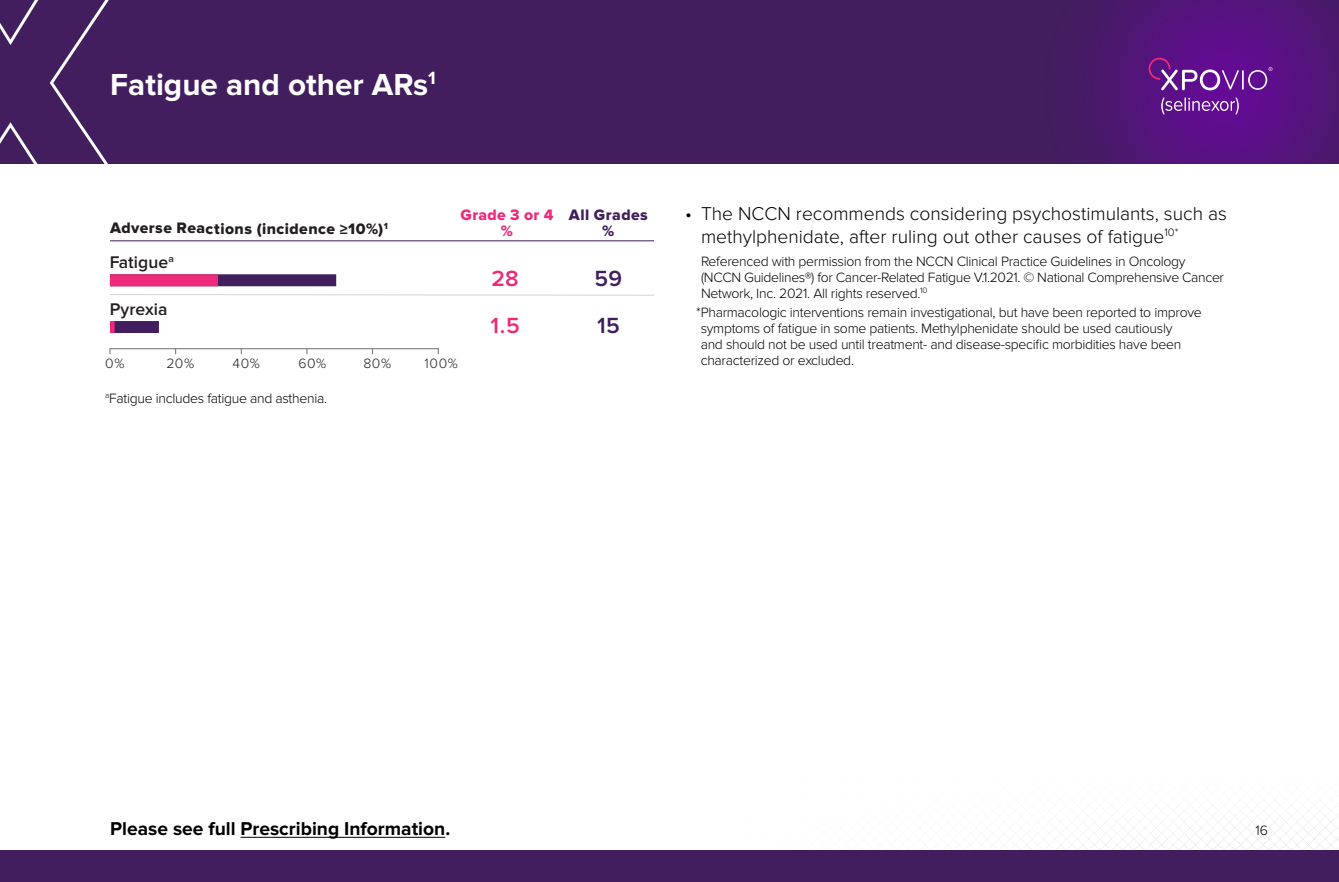
<style>
.page{position:relative;width:1339px;height:882px;background:#fff}
.page>*{position:absolute;margin:0;border:0;box-sizing:border-box;transform-origin:0 0}
.t1{font:700 31.5px "Proxima Nova";color:#fff}
.t2{font:600 22.75px/46.7px "Proxima Nova";color:#ee2a7a}
.t3{font:600 22.75px/46.7px "Proxima Nova";color:#421e5e}
.t4{font:300 19.25px/22.8px "Proxima Nova";color:#000}
.t5{font:700 19.25px "Proxima Nova";color:#000}
.t6{font:600 17.5px "Proxima Nova";letter-spacing:.005em;color:#231f20}
.t7{font:15.75px "Proxima Nova Extrabld";letter-spacing:.025em;color:#231f20}
.t8{font:15.75px/15.8px "Proxima Nova Extrabld";letter-spacing:.025em;color:#421e5e;text-align:center}
.t9{font:15.75px/15.8px "Proxima Nova Extrabld";letter-spacing:.02em;color:#ee2a7a;text-align:center}
.t10{font:300 14px/15.8px "Proxima Nova";letter-spacing:-.02em;color:#000}
.t11{font:300 14px "Proxima Nova";letter-spacing:.045em;color:#231f20}
</style>
<div class="page">
<svg style="left:936px;top:816px;width:403px;height:34px"></svg>
<div style="left:0;top:0;width:1339px;height:164px;background:#421e5e"></div>
<img style="left:1090px;top:0;width:249px;height:164px">
<div style="left:0;top:850px;width:1339px;height:32px;background:#421e5e"></div>
<svg style="left:0;top:0;width:109px;height:164px"></svg>
<hr style="left:110px;top:240px;width:544px;height:1px;background:#421e5e">
<div style="left:110px;top:274px;width:226px;height:12px;background:#421e5e"></div>
<div style="left:110px;top:274px;width:108px;height:12px;background:#ee2a7a"></div>
<div style="left:110px;top:321px;width:49px;height:12px;background:#421e5e"></div>
<div style="left:110px;top:321px;width:5px;height:12px;background:#ee2a7a"></div>
<svg style="left:110px;top:294px;width:544px;height:2px"></svg>
<hr style="left:110px;top:348px;width:329px;height:1px;background:#6d6e71">
<hr style="left:240px;top:837px;width:205px;height:1px;background:#000">
<svg style="left:1148px;top:58px;width:124px;height:57px;background:#742c9b"></svg>
<h1 class="t1" style="left:110px;top:66px;width:327px">Fatigue and other ARs<sup>1</sup></h1>
<p class="t7" style="left:110px;top:219px;width:279px">Adverse Reactions (incidence ≥10%)<sup>1</sup></p>
<p class="t6" style="left:109px;top:252px;width:66px">Fatigue<sup>a</sup></p>
<p class="t6" style="left:109px;top:299px;width:60px">Pyrexia</p>
<p class="t9" style="left:460px;top:207px;width:95px">Grade 3 or 4 %</p>
<h2 class="t2" style="left:490px;top:256px;width:31px">28<br>1.5</h2>
<p class="t11" style="left:105px;top:355px;width:21px">0%</p>
<p class="t11" style="left:167px;top:355px;width:29px">20%</p>
<p class="t11" style="left:233px;top:355px;width:29px">40%</p>
<p class="t11" style="left:298px;top:355px;width:29px">60%</p>
<p class="t11" style="left:363px;top:355px;width:29px">80%</p>
<p class="t11" style="left:425px;top:355px;width:35px">100%</p>
<p class="t10" style="left:105px;top:390px;width:223px"><sup>a</sup>Fatigue includes fatigue and asthenia.</p>
<p class="t8" style="left:569px;top:207px;width:80px">All Grades %</p>
<h2 class="t3" style="left:595px;top:256px;width:29px">59<br>15</h2>
<h3 class="t4" style="left:701px;top:202px;width:527px;text-indent:-16px">• The NCCN recommends considering psychostimulants, such as methylphenidate, after ruling out other causes of fatigue<sup>10*</sup></h3>
<p class="t10" style="left:701px;top:254px;width:524px">Referenced with permission from the NCCN Clinical Practice Guidelines in Oncology (NCCN Guidelines®) for Cancer-Related Fatigue V.1.2021. © National Comprehensive Cancer<br>Network, Inc. 2021. All rights reserved.<sup>10</sup></p>
<p class="t10" style="left:701px;top:305px;width:502px;text-indent:-4px">*Pharmacologic interventions remain investigational, but have been reported to improve symptoms of fatigue in some patients. Methylphenidate should be used cautiously<br>and should not be used until treatment- and disease-specific morbidities have been characterized or excluded.</p>
<h3 class="t5" style="left:110px;top:817px;width:341px">Please see full Prescribing Information.</h3>
<p class="t10" style="left:1255px;top:822px;width:14px">16</p>
</div>
